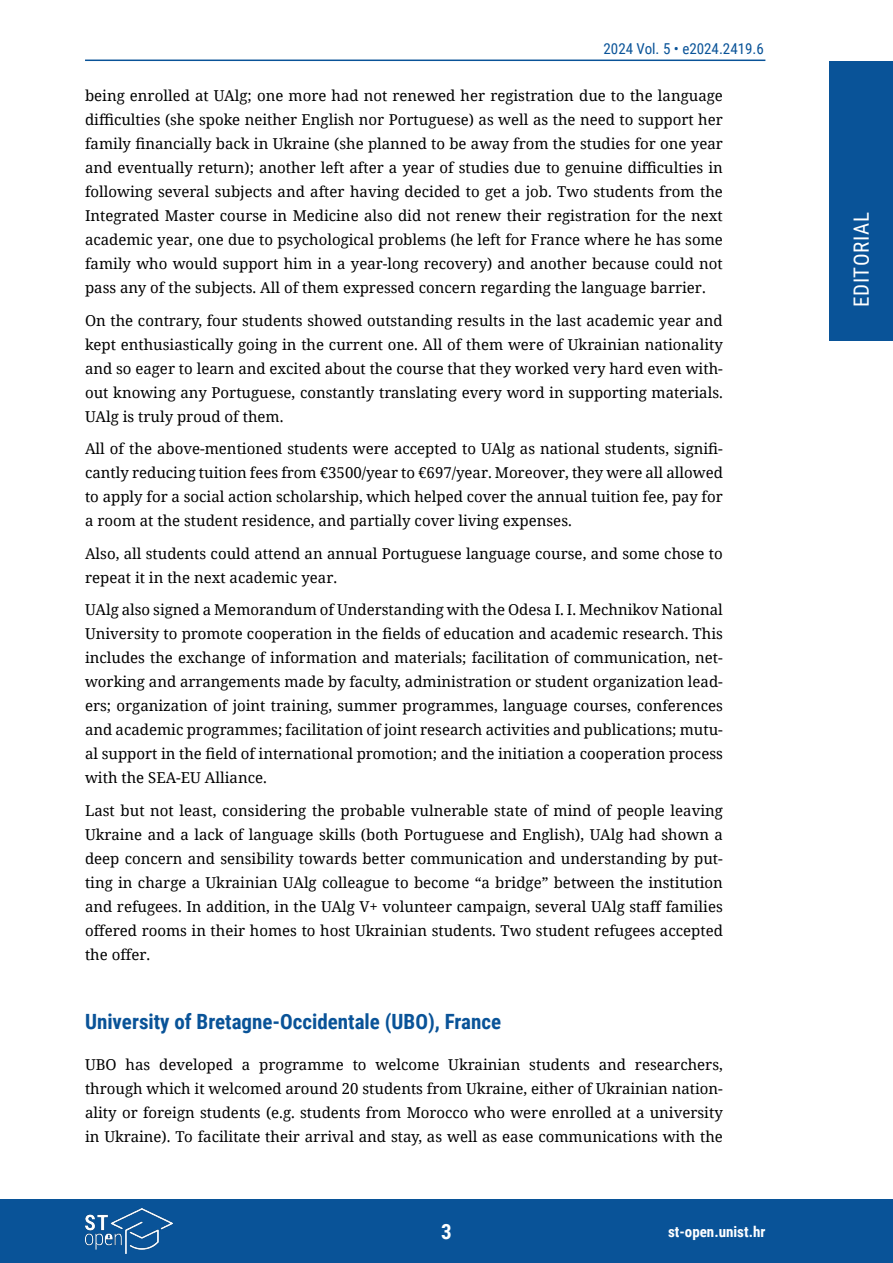
<style>
.page{position:relative;width:893px;height:1263px;background:#fff}
.page>*{position:absolute;margin:0;border:0;box-sizing:border-box;transform-origin:0 0}
.t1{font:700 21px "Roboto Condensed";color:#095398}
.t2{font:21px "Roboto Condensed";letter-spacing:.035em;color:#fff}
.t3{font:700 21px "Roboto Condensed";color:#fff}
.t4{font:15px/24px "Noto Serif";color:#000;text-align:justify}
.t5{font:15px "Roboto Condensed";color:#095398}
.t6{font:700 15px "Roboto Condensed";color:#fff}
</style>
<div class="page">
<div style="left:0;top:1199px;width:893px;height:64px;background:#095398"></div>
<div style="left:829px;top:61px;width:64px;height:279px;background:#095398"></div>
<hr style="left:85px;top:60px;width:680px;height:1px;background:#095398">
<img style="left:85px;top:1209px;width:87px;height:44px">
<p class="t5" style="left:603px;top:38px;width:162px">2024 Vol. 5 • e2024.2419.6</p>
<p class="t4" style="left:85px;top:83px;width:639px">being enrolled at UAlg; one more had not renewed her registration due to the language difficulties (she spoke neither English nor Portuguese) as well as the need to support her family financially back in Ukraine (she planned to be away from the studies for one year and eventually return); another left after a year of studies due to genuine difficulties in following several subjects and after having decided to get a job. Two students from the Integrated Master course in Medicine also did not renew their registration for the next academic year, one due to psychological problems (he left for France where he has some family who would support him in a year-long recovery) and another because could not pass any of the subjects. All of them expressed concern regarding the language barrier.</p>
<p class="t4" style="left:85px;top:308px;width:639px">On the contrary, four students showed outstanding results in the last academic year and kept enthusiastically going in the current one. All of them were of Ukrainian nationality and so eager to learn and excited about the course that they worked very hard even with&shy;out knowing any Portuguese, constantly translating every word in supporting materials.<br>UAlg is truly proud of them.</p>
<p class="t4" style="left:85px;top:436px;width:639px">All of the above-mentioned students were accepted to UAlg as national students, signifi&shy;cantly reducing tuition fees from €3500/year to €697/year. Moreover, they were all allowed to apply for a social action scholarship, which helped cover the annual tuition fee, pay for a room at the student residence, and partially cover living expenses.</p>
<p class="t4" style="left:85px;top:541px;width:639px">Also, all students could attend an annual Portuguese language course, and some chose to repeat it in the next academic year.</p>
<p class="t4" style="left:85px;top:597px;width:639px">UAlg also signed a Memorandum of Understanding with the Odesa I. I. Mechnikov National University to promote cooperation in the fields of education and academic research. This includes the exchange of information and materials; facilitation of communication, net&shy;working and arrangements made by faculty, administration or student organization lead&shy;ers; organization of joint training, summer programmes, language courses, conferences and academic programmes; facilitation of joint research activities and publications; mutu&shy;al support in the field of international promotion; and the initiation a cooperation process with the SEA-EU Alliance.</p>
<p class="t4" style="left:85px;top:798px;width:639px">Last but not least, considering the probable vulnerable state of mind of people leaving Ukraine and a lack of language skills (both Portuguese and English), UAlg had shown a deep concern and sensibility towards better communication and understanding by put&shy;ting in charge a Ukrainian UAlg colleague to become “a bridge” between the institution and refugees. In addition, in the UAlg V+ volunteer campaign, several UAlg staff families offered rooms in their homes to host Ukrainian students. Two student refugees accepted the offer.</p>
<h1 class="t1" style="left:85px;top:1007px;width:418px">University of Bretagne-Occidentale (UBO), France</h1>
<p class="t4" style="left:85px;top:1052px;width:639px">UBO has developed a programme to welcome Ukrainian students and researchers, through which it welcomed around 20 students from Ukraine, either of Ukrainian nation&shy;ality or foreign students (e.g. students from Morocco who were enrolled at a university in Ukraine). To facilitate their arrival and stay, as well as ease communications with the</p>
<h1 class="t3" style="left:441px;top:1217px;width:12px">3</h1>
<p class="t6" style="left:668px;top:1221px;width:99px">st-open.unist.hr</p>
<h1 class="t2" style="left:847px;top:307px;width:97px;rotate:-90deg">EDITORIAL</h1>
</div>
